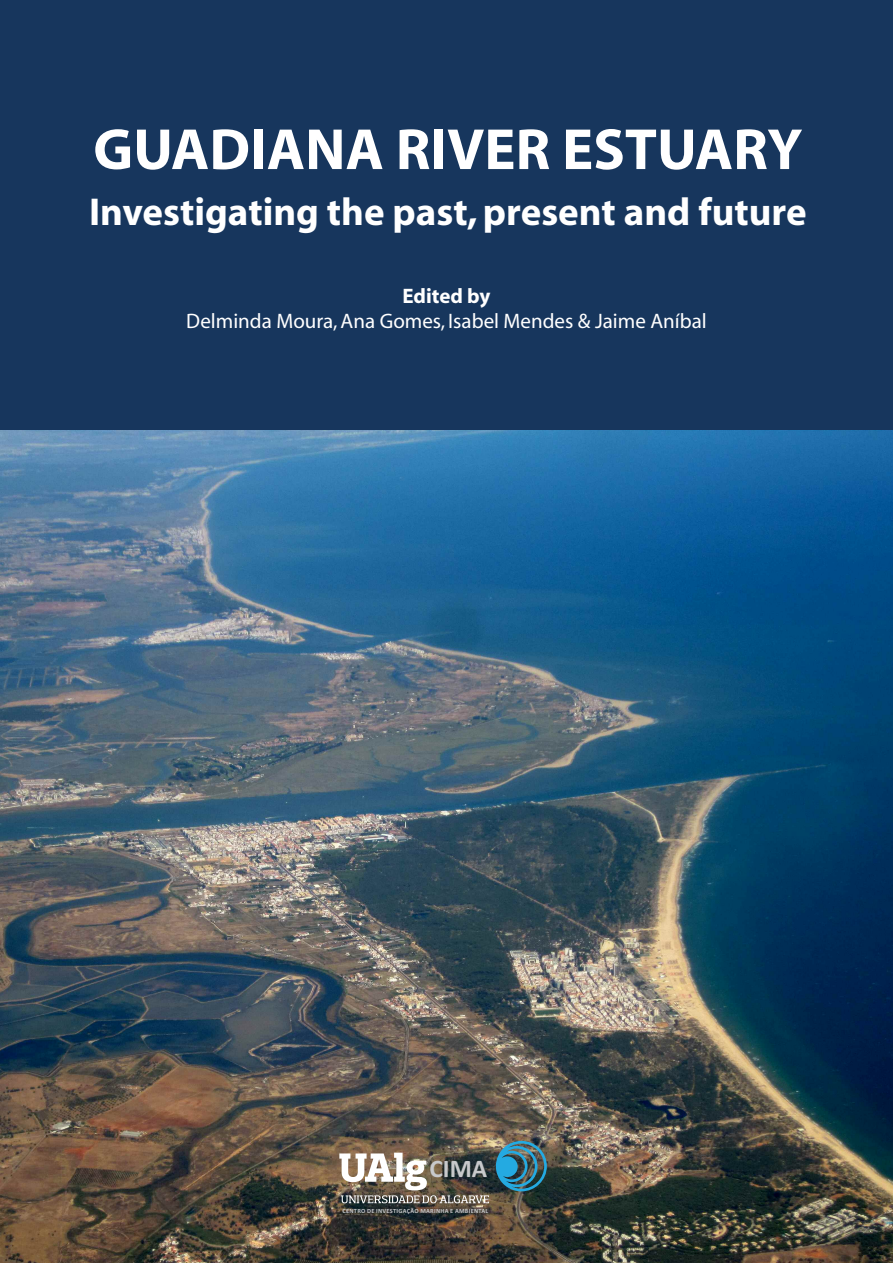
<style>
.page{position:relative;width:893px;height:1263px;background:#fff}
.page>*{position:absolute;margin:0;border:0;box-sizing:border-box;transform-origin:0 0}
.t1{font:700 58.5px "Myriad";color:#fff}
.t2{font:700 39px "Myriad";color:#fff}
.t3{font:700 25.35px "Calibri";color:#c8c9cb}
.t4{font:21px "Myriad";color:#fff}
.t5{font:700 21px "Myriad";letter-spacing:-.005em;color:#fff}
.t6{font:700 6.3px "Calibri";letter-spacing:.04em;color:#c8c9cb}
</style>
<div class="page">
<div style="left:0;top:0;width:893px;height:430px;background:#17365d"></div>
<img style="left:0;top:430px;width:893px;height:833px">
<svg style="left:496px;top:1141px;width:51px;height:50px"></svg>
<img style="left:339px;top:1153px;width:150px;height:50px">
<h1 class="t1" style="left:93px;top:128px;width:711px">GUADIANA RIVER ESTUARY</h1>
<h2 class="t2" style="left:89px;top:198px;width:719px">Investigating the past,present and future</h2>
<p class="t5" style="left:402px;top:288px;width:90px">Edited by</p>
<p class="t4" style="left:186px;top:313px;width:522px">Delminda Moura,Ana Gomes, Isabel Mendes &amp; Jaime Aníbal</p>
<p class="t3" style="left:430px;top:1153px;width:59px">CIMA</p>
<p class="t6" style="left:343px;top:1207px;width:147px">CENTRO DE INVESTIGAÇÃO MARINHA E AMBIENTAL</p>
</div>
